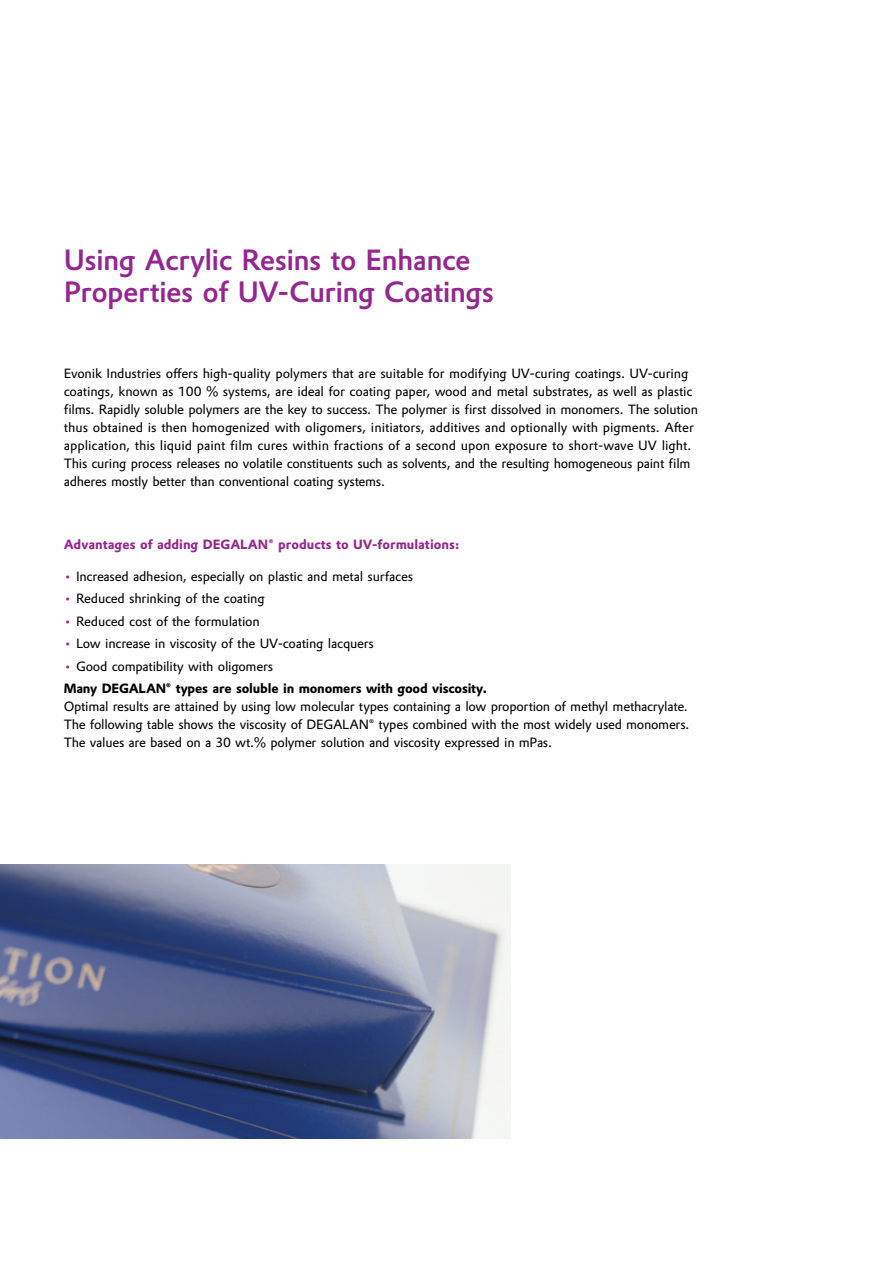
<style>
.page{position:relative;width:893px;height:1263px;background:#fff}
.page>*{position:absolute;margin:0;border:0;box-sizing:border-box;transform-origin:0 0}
.t1{font:500 28.65px/31.5px "Evonik Prokyon";letter-spacing:-.02em;color:#95268f}
.t2{font:13.2px/18px "Evonik Prokyon";letter-spacing:-.02em;color:#000}
.t3{font:700 13.2px/22.5px "Evonik Prokyon";letter-spacing:-.015em;color:#000}
.t4{font:700 13.2px "Evonik Prokyon";color:#95268f}
.s1{color:#95268f}
.s2{font-weight:400;color:#95268f}
.s3{font-weight:400}
</style>
<div class="page">
<img style="left:0;top:864px;width:510px;height:275px">
<h1 class="t1" style="left:64px;top:242px;width:432px">Using Acrylic Resins to Enhance<br>Properties of UV-Curing Coatings</h1>
<p class="t2" style="left:64px;top:364px;width:636px">Evonik Industries offers high-quality polymers that are suitable for modifying UV-curing coatings. UV-curing coatings, known as 100 % systems, are ideal for coating paper, wood and metal substrates, as well as plastic films. Rapidly soluble polymers are the key to success. The polymer is first dissolved in monomers. The solution thus obtained is then homogenized with oligomers, initiators, additives and optionally with pigments. After application, this liquid paint film cures within fractions of a second upon exposure to short-wave UV light.<br>This curing process releases no volatile constituents such as solvents, and the resulting homogeneous paint film adheres mostly better than conventional coating systems.</p>
<p class="t4" style="left:64px;top:534px;width:397px">Advantages of adding DEGALAN® products to UV-formulations:</p>
<p class="t2" style="left:64px;top:566px;width:351px"><span class="s1">•</span> Increased adhesion, especially on plastic and metal surfaces</p>
<p class="t2" style="left:64px;top:588px;width:202px"><span class="s1">•</span> Reduced shrinking of the coating</p>
<p class="t2" style="left:64px;top:611px;width:197px"><span class="s1">•</span> Reduced cost of the formulation</p>
<p class="t2" style="left:64px;top:633px;width:312px"><span class="s1">•</span> Low increase in viscosity of the UV-coating lacquers</p>
<p class="t3" style="left:64px;top:653px;width:425px"><span class="s2">•</span> <span class="s3">Good compatibility with oligomers<br></span>Many DEGALAN® types are soluble in monomers with good viscosity.</p>
<p class="t2" style="left:64px;top:696px;width:627px">Optimal results are attained by using low molecular types containing a low proportion of methyl methacrylate.<br>The following table shows the viscosity of DEGALAN® types combined with the most widely used monomers.<br>The values are based on a 30 wt.% polymer solution and viscosity expressed in mPas.</p>
</div>
